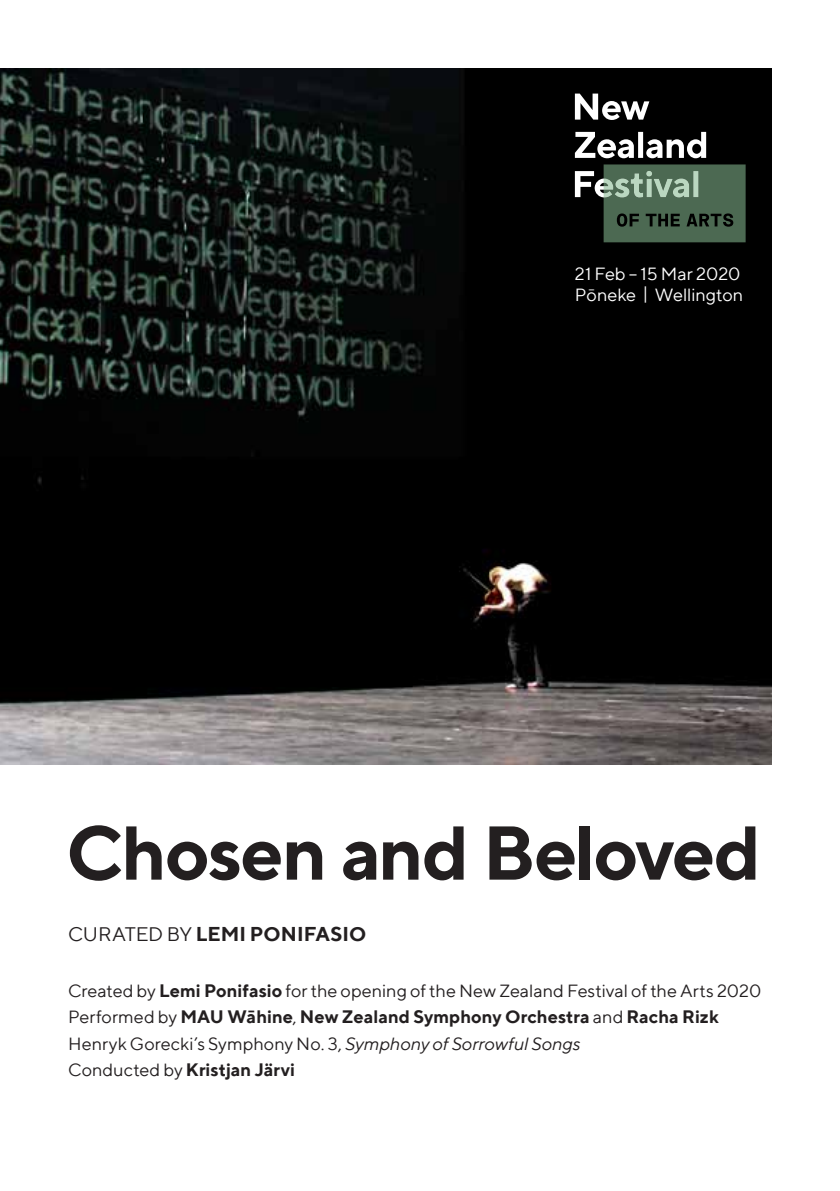
<style>
.page{position:relative;width:840px;height:1191px;background:#fff}
.page>*{position:absolute;margin:0;border:0;box-sizing:border-box;transform-origin:0 0}
.t1{font:700 76px "TT Norms";letter-spacing:-.025em;color:#231f20}
.t2{font:700 20px "TT Norms";letter-spacing:.005em;color:#231f20}
.t3{font:18px/26.4px "TT Norms";color:#231f20}
.t4{font:18px/21.6px "TT Norms";letter-spacing:-.005em;color:#fff}
.s1{font-weight:400}
.s2{font-weight:700}
.s3{font-style:italic}
</style>
<div class="page">
<img style="left:0;top:68px;width:771px;height:697px">
<svg style="left:574px;top:94px;width:171px;height:148px;background:#3f4a41"></svg>
<p class="t4" style="left:574px;top:262px;width:170px">21 Feb – 15 Mar 2020<br>Pōneke | Wellington</p>
<h1 class="t1" style="left:66px;top:805px;width:696px">Chosen and Beloved</h1>
<p class="t2" style="left:68px;top:921px;width:300px"><span class="s1">CURATED BY</span> LEMI PONIFASIO</p>
<p class="t3" style="left:68px;top:977px;width:694px">Created by <span class="s2">Lemi Ponifasio</span> for the opening of the New Zealand Festival of the Arts 2020<br>Performed by <span class="s2">MAU Wāhine</span>, <span class="s2">New Zealand Symphony Orchestra</span> and <span class="s2">Racha Rizk </span>Henryk Gorecki’s Symphony No. 3, <span class="s3">Symphony of Sorrowful Songs<br></span>Conducted by <span class="s2">Kristjan Järvi</span></p>
</div>
